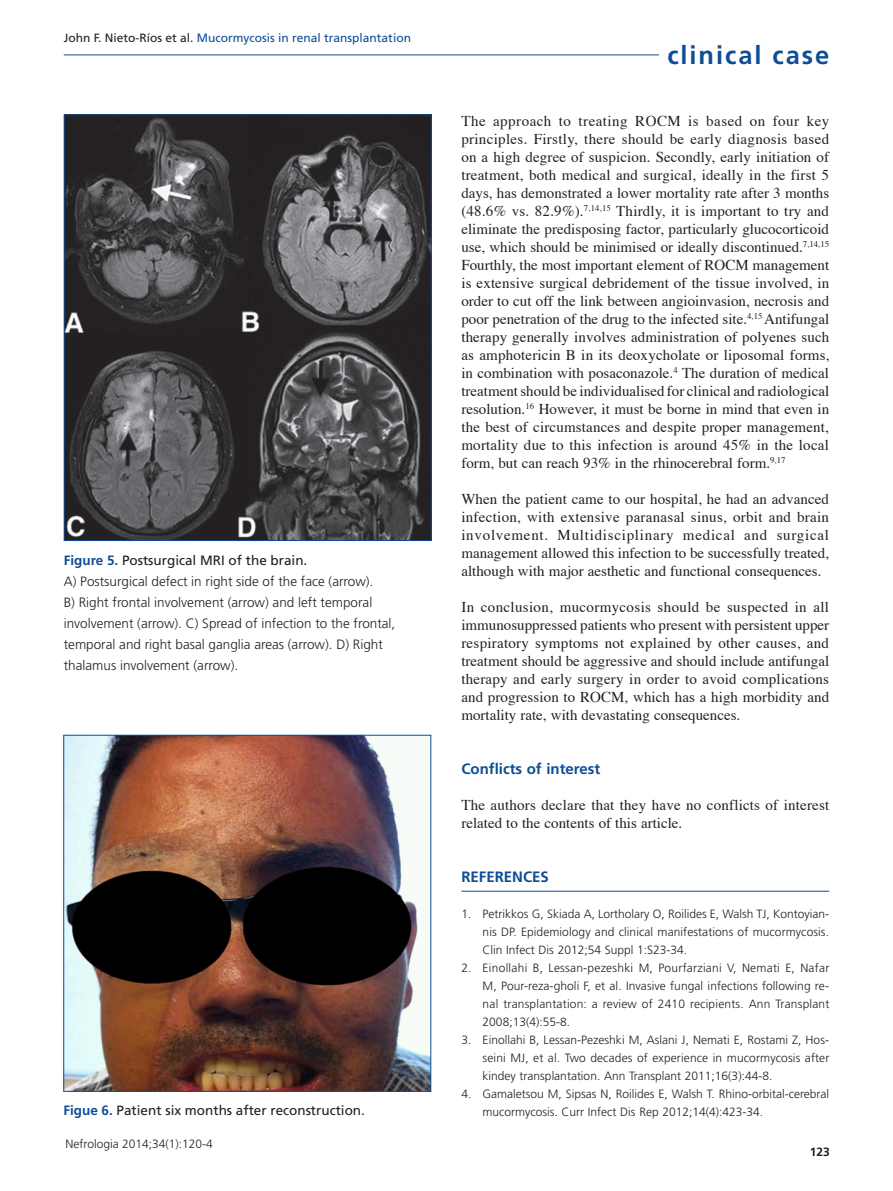
<style>
.page{position:relative;width:893px;height:1191px;background:#fff}
.page>*{position:absolute;margin:0;border:0;box-sizing:border-box;transform-origin:0 0}
.t1{font:700 25.5px "Frutiger";letter-spacing:.075em;color:#0f4d96}
.t2{font:15px/18px "Times";color:#231f20;text-align:justify}
.t3{font:700 15px "Frutiger";color:#0f4d96}
.t4{font:300 13.5px/21px "Frutiger";color:#231f20}
.t5{font:13.5px "Frutiger";color:#231f20}
.t6{font:300 12px/18px "Frutiger";color:#231f20;text-align:justify}
.t7{font:12px "Frutiger";color:#0f4d96}
.t8{font:700 12px "Frutiger";color:#231f20}
.s1{color:#231f20}
.s2{font-weight:700;color:#0f4d96}
.s3{font-weight:400}
</style>
<div class="page">
<hr style="left:64px;top:55px;width:761px;height:1px;background:#0f4d96">
<div style="left:660px;top:45px;width:169px;height:36px;background:#fff"></div>
<hr style="left:461px;top:891px;width:368px;height:1px;background:#0f4d96">
<img style="left:65px;top:737px;width:364px;height:352px">
<div style="left:63px;top:735px;width:368px;height:356px;border:1px solid #0f4d96"></div>
<img style="left:66px;top:116px;width:364px;height:423px">
<div style="left:64px;top:114px;width:368px;height:427px;border:1px solid #0f4d96"></div>
<p class="t7" style="left:64px;top:31px;width:349px"><span class="s1">John F. Nieto-Ríos et al.</span> Mucormycosis in renal transplantation</p>
<p class="t4" style="left:64px;top:550px;width:333px"><span class="s2">Figure 5.</span> <span class="s3">Postsurgical MRI of the brain.<br></span>A) Postsurgical defect in right side of the face (arrow).<br>B) Right frontal involvement (arrow) and left temporal involvement (arrow). C) Spread of infection to the frontal, temporal and right basal ganglia areas (arrow). D) Right thalamus involvement (arrow).</p>
<h1 class="t1" style="left:667px;top:40px;width:163px">clinical case</h1>
<p class="t2" style="left:461px;top:111px;width:370px">The approach to treating ROCM is based on four key principles. Firstly, there should be early diagnosis based on a high degree of suspicion. Secondly, early initiation of treatment, both medical and surgical, ideally in the first 5 days, has demonstrated a lower mortality rate after 3 months (48.6% vs. 82.9%).<sup>7,14,15</sup> Thirdly, it is important to try and eliminate the predisposing factor, particularly glucocorticoid use, which should be minimised or ideally discontinued.<sup>7,14,15<br></sup>Fourthly, the most important element of ROCM management is extensive surgical debridement of the tissue involved, in order to cut off the link between angioinvasion, necrosis and poor penetration of the drug to the infected site.<sup>4,15</sup> Antifungal therapy generally involves administration of polyenes such as amphotericin B in its deoxycholate or liposomal forms, in combination with posaconazole.<sup>4</sup> The duration of medical treatment should be individualised for clinical and radiological resolution.<sup>16</sup> However, it must be borne in mind that even in the best of circumstances and despite proper management, mortality due to this infection is around 45% in the local form, but can reach 93% in the rhinocerebral form.<sup>9,17</sup></p>
<p class="t2" style="left:461px;top:489px;width:369px">When the patient came to our hospital, he had an advanced infection, with extensive paranasal sinus, orbit and brain involvement. Multidisciplinary medical and surgical management allowed this infection to be successfully treated, although with major aesthetic and functional consequences.</p>
<p class="t2" style="left:461px;top:597px;width:369px">In conclusion, mucormycosis should be suspected in all immunosuppressed patients who present with persistent upper respiratory symptoms not explained by other causes, and treatment should be aggressive and should include antifungal therapy and early surgery in order to avoid complications and progression to ROCM, which has a high morbidity and mortality rate, with devastating consequences.</p>
<p class="t3" style="left:461px;top:760px;width:140px">Conflicts of interest</p>
<p class="t2" style="left:461px;top:795px;width:369px">The authors declare that they have no conflicts of interest related to the contents of this article.</p>
<p class="t3" style="left:461px;top:868px;width:19px">Referenc</p>
<p class="t3" style="left:532px;top:868px;width:18px">ES</p>
<p class="t6" style="left:483px;top:905px;width:348px;text-indent:-21px">1. Petrikkos G, Skiada A, Lortholary O, Roilides E, Walsh TJ, Kontoyian&shy;nis DP. Epidemiology and clinical manifestations of mucormycosis.<br>Clin Infect Dis 2012;54 Suppl 1:S23-34.</p>
<p class="t6" style="left:483px;top:959px;width:348px;text-indent:-21px">2. Einollahi B, Lessan-pezeshki M, Pourfarziani V, Nemati E, Nafar M, Pour-reza-gholi F, et al. Invasive fungal infections following re&shy;nal transplantation: a review of 2410 recipients. Ann Transplant 2008;13(4):55-8.</p>
<p class="t6" style="left:483px;top:1031px;width:348px;text-indent:-21px">3. Einollahi B, Lessan-Pezeshki M, Aslani J, Nemati E, Rostami Z, Hos&shy;seini MJ, et al. Two decades of experience in mucormycosis after kindey transplantation. Ann Transplant 2011;16(3):44-8.</p>
<p class="t6" style="left:461px;top:1085px;width:369px">4. Gamaletsou M, Sipsas N, Roilides E, Walsh T. Rhino-orbital-cerebral</p>
<p class="t5" style="left:63px;top:1102px;width:303px"><span class="s2">Figue 6.</span> Patient six months after reconstruction.</p>
<p class="t6" style="left:483px;top:1103px;width:282px">mucormycosis. Curr Infect Dis Rep 2012;14(4):423-34.</p>
<p class="t6" style="left:66px;top:1135px;width:149px">Nefrologia 2014;34(1):120-4</p>
<p class="t8" style="left:810px;top:1145px;width:22px">123</p>
</div>
